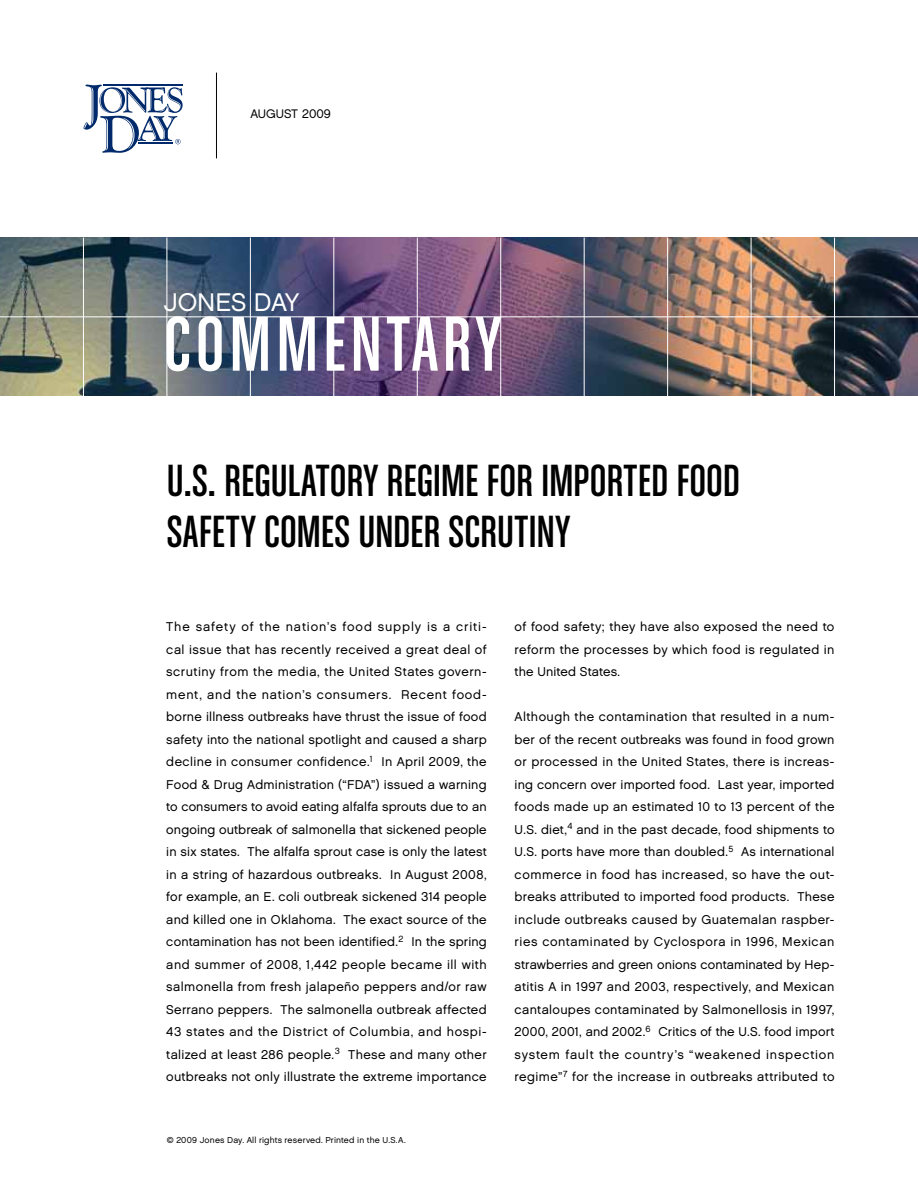
<style>
.page{position:relative;width:918px;height:1188px;background:#fff}
.page>*{position:absolute;margin:0;border:0;box-sizing:border-box;transform-origin:0 0}
.t1{font:82.5px "Chalet Comprime Cologne Sixty";letter-spacing:.055em;color:#fff}
.t2{font:48px "Chalet Comprime Cologne Sixty";color:#000}
.t3{font:25.5px "Chalet London Nineteen Sixty";letter-spacing:-.005em;color:#fff}
.t4{font:12.75px/22.5px "Chalet London Nineteen Sixty";letter-spacing:.025em;color:#000;text-align:justify}
.t5{font:12.3px "Chalet London Nineteen Sixty";color:#000}
.t6{font:8.7px "Chalet London Nineteen Sixty";letter-spacing:.02em;color:#000}
</style>
<div class="page">
<img style="left:0;top:237px;width:918px;height:158px">
<hr style="left:167px;top:238px;width:1px;height:160px;background:#fff">
<hr style="left:83px;top:238px;width:1px;height:160px;background:#fff">
<hr style="left:250px;top:238px;width:1px;height:160px;background:#fff">
<hr style="left:334px;top:238px;width:1px;height:160px;background:#fff">
<hr style="left:417px;top:238px;width:1px;height:160px;background:#fff">
<hr style="left:500px;top:238px;width:1px;height:160px;background:#fff">
<hr style="left:584px;top:238px;width:1px;height:160px;background:#fff">
<hr style="left:667px;top:238px;width:1px;height:160px;background:#fff">
<hr style="left:751px;top:238px;width:1px;height:160px;background:#fff">
<hr style="left:834px;top:238px;width:1px;height:160px;background:#fff">
<hr style="left:0;top:317px;width:918px;height:1px;background:#fff">
<hr style="left:216px;top:73px;width:1px;height:85px;background:#000">
<svg style="left:83px;top:85px;width:100px;height:68px"></svg>
<p class="t5" style="left:250px;top:106px;width:17px">August</p>
<p class="t5" style="left:302px;top:106px;width:30px">2009</p>
<h3 class="t3" style="left:164px;top:286px;width:137px">JONES DAY</h3>
<h1 class="t1" style="left:164px;top:299px;width:339px">COMMENTARY</h1>
<h2 class="t2" style="left:167px;top:454px;width:152px">U.S. REGULATORY</h2>
<h2 class="t2" style="left:387px;top:454px;width:355px">REGIME FOR IMPORTED FOOD</h2>
<h2 class="t2" style="left:167px;top:505px;width:132px">SAFETY COMES</h2>
<h2 class="t2" style="left:358px;top:505px;width:195px">UNDER SCRUTINY</h2>
<p class="t4" style="left:166px;top:615px;width:322px">The safety of the nation’s food supply is a criti&shy;cal issue that has recently received a great deal of scrutiny from the media, the United States govern&shy;ment, and the nation’s consumers. Recent food&shy;borne illness outbreaks have thrust the issue of food safety into the national spotlight and caused a sharp decline in consumer confidence.<sup>1</sup> In April 2009, the Food &amp; Drug Administration (“FDA”) issued a warning to consumers to avoid eating alfalfa sprouts due to an ongoing outbreak of salmonella that sickened people in six states. The alfalfa sprout case is only the latest in a string of hazardous outbreaks. In August 2008, for example, an E. coli outbreak sickened 314 people and killed one in Oklahoma. The exact source of the contamination has not been identified.<sup>2</sup> In the spring and summer of 2008, 1,442 people became ill with salmonella from fresh jalapeño peppers and/or raw Serrano peppers. The salmonella outbreak affected 43 states and the District of Columbia, and hospi&shy;talized at least 286 people.<sup>3</sup> These and many other outbreaks not only illustrate the extreme importance</p>
<p class="t4" style="left:515px;top:615px;width:321px">of food safety; they have also exposed the need to reform the processes by which food is regulated in the United States.</p>
<p class="t4" style="left:515px;top:705px;width:321px">Although the contamination that resulted in a num&shy;ber of the recent outbreaks was found in food grown or processed in the United States, there is increas&shy;ing concern over imported food. Last year, imported foods made up an estimated 10 to 13 percent of the U.S. diet,<sup>4</sup> and in the past decade, food shipments to U.S. ports have more than doubled.<sup>5</sup> As international commerce in food has increased, so have the out&shy;breaks attributed to imported food products. These include outbreaks caused by Guatemalan raspber&shy;ries contaminated by Cyclospora in 1996, Mexican strawberries and green onions contaminated by Hep&shy;atitis A in 1997 and 2003, respectively, and Mexican cantaloupes contaminated by Salmonellosis in 1997, 2000, 2001, and 2002.<sup>6</sup> Critics of the U.S. food import system fault the country’s “weakened inspection regime”<sup>7</sup> for the increase in outbreaks attributed to</p>
<p class="t6" style="left:167px;top:1134px;width:240px">© 2009 Jones Day. All rights reserved. Printed in the U.S.A.</p>
</div>
